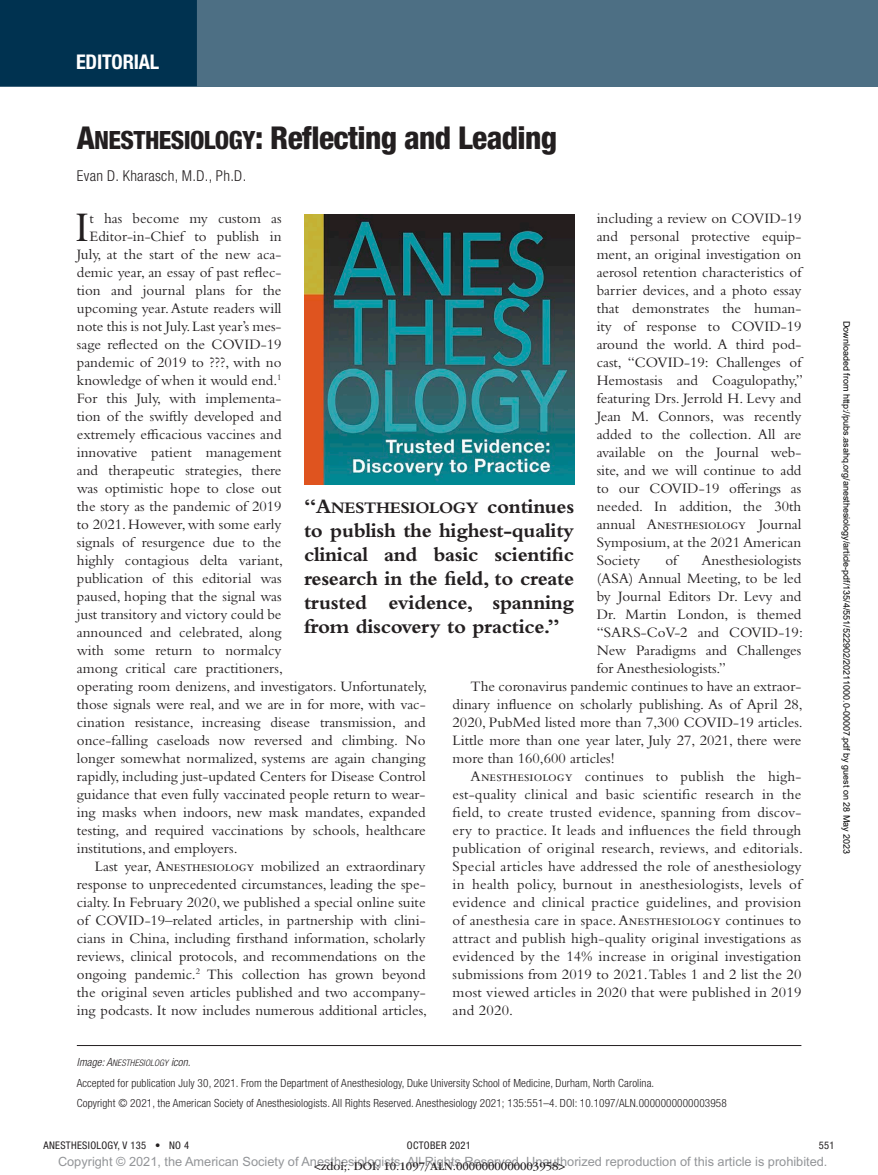
<style>
.page{position:relative;width:878px;height:1175px;background:#fff}
.page>*{position:absolute;margin:0;border:0;box-sizing:border-box;transform-origin:0 0}
.t1{font:43.95px "Bembo Std";color:#231f20}
.t2{font:800 condensed 31.5px "Helvetica Neue LT Std";letter-spacing:-.02em;color:#231f20}
.t3{font:700 21px/24px "Bembo Std";letter-spacing:-.015em;color:#231f20;text-align:justify}
.t4{font:700 condensed 20.25px "Helvetica Neue LT Std";letter-spacing:-.01em;color:#fff}
.t5{font:16.8px "Bembo Std Bold SC800";letter-spacing:-.02em;color:#231f20}
.t6{font:15px/18px "Bembo Std";color:#231f20;text-align:justify}
.t7{font:300 condensed 15px "Helvetica Neue LT Std";letter-spacing:.02em;color:#231f20}
.t8{font:12.75px "Arial MT Std";color:#939598}
.t9{font:12px "ITC Garamond Std";color:#231f20}
.t10{font:300 condensed 11.25px/20.5px "Helvetica Neue LT Std";letter-spacing:.01em;color:#231f20}
.t11{font:condensed 10.5px "Helvetica Neue LT Std";letter-spacing:.03em;color:#231f20}
.t12{font:9px "Arial";color:#000}
.t13{font:9px "Helvetica Neue LT Std Lt Cn O SC800";letter-spacing:.01em;color:#231f20}
.s1{font-family:"Helvetica Neue LT Std Hv Cn SC800";font-weight:400;font-stretch:normal}
.s2{font-family:"Helvetica Neue LT Std Hv Cn SC800";font-weight:400;font-stretch:normal;font-size:25.2px}
.s3{font-family:"Bembo Std";font-weight:700;font-size:21px}
.s4{font-family:"Helvetica Neue LT Std";font-weight:300;font-style:italic;font-stretch:condensed;font-size:11.25px}
</style>
<div class="page">
<div style="left:0;top:0;width:878px;height:86px;background:#4d6f84"></div>
<div style="left:0;top:0;width:197px;height:86px;background:#003250"></div>
<hr style="left:77px;top:1045px;width:724px;height:1px;background:#231f20">
<img style="left:304px;top:215px;width:270px;height:270px">
<h3 class="t4" style="left:76px;top:49px;width:85px">EDITORIAL</h3>
<h2 class="t2" style="left:77px;top:119px;width:482px"><span class="s1">A</span><span class="s2">NESTHESIOLOGY</span><span class="s1">:</span> Reflecting and Leading</h2>
<p class="t7" style="left:77px;top:167px;width:171px">Evan D. Kharasch, M.D., Ph.D.</p>
<h1 class="t1" style="left:75px;top:201px;width:16px">I</h1>
<p class="t6" style="left:89px;top:209px;width:193px">t has become my custom as</p>
<p class="t6" style="left:596px;top:209px;width:208px">including a review on COVID-19 and personal protective equip&shy;ment, an original investigation on aerosol retention characteristics of barrier devices, and a photo essay that demonstrates the human&shy;ity of response to COVID-19 around the world. A third pod&shy;cast, “COVID-19: Challenges of Hemostasis and Coagulopathy,” featuring Drs. Jerrold H. Levy and Jean M. Connors, was recently added to the collection. All are available on the Journal web&shy;site, and we will continue to add to our COVID-19 offerings as needed. In addition, the 30th annual Anesthesiology Journal Symposium, at the 2021 American Society</p>
<p class="t6" style="left:89px;top:227px;width:193px">Editor-in-Chief to publish in</p>
<p class="t6" style="left:77px;top:245px;width:206px">July, at the start of the new aca-</p>
<p class="t6" style="left:77px;top:263px;width:206px">demic year, an essay of past reflec-</p>
<p class="t6" style="left:77px;top:281px;width:206px">tion and journal plans for the</p>
<p class="t6" style="left:77px;top:299px;width:206px">upcoming year. Astute readers will</p>
<p class="t6" style="left:77px;top:317px;width:206px">note this is not July. Last year’s mes-</p>
<p class="t6" style="left:77px;top:335px;width:206px">sage reflected on the COVID-19</p>
<p class="t6" style="left:77px;top:353px;width:206px">pandemic of 2019 to ???, with no</p>
<p class="t6" style="left:77px;top:371px;width:206px">knowledge of when it would end.<sup>1</sup></p>
<p class="t6" style="left:77px;top:389px;width:206px">For this July, with implementa-</p>
<p class="t6" style="left:77px;top:407px;width:206px">tion of the swiftly developed and</p>
<p class="t6" style="left:77px;top:425px;width:206px">extremely efficacious vaccines and</p>
<p class="t6" style="left:77px;top:443px;width:206px">innovative patient management</p>
<p class="t6" style="left:77px;top:461px;width:206px">and therapeutic strategies, there</p>
<p class="t6" style="left:77px;top:479px;width:206px">was optimistic hope to close out</p>
<p class="t6" style="left:77px;top:497px;width:206px">the story as the pandemic of 2019</p>
<p class="t6" style="left:77px;top:515px;width:206px">to 2021. However, with some early</p>
<p class="t6" style="left:77px;top:533px;width:206px">signals of resurgence due to the</p>
<p class="t6" style="left:77px;top:551px;width:208px">highly contagious delta variant,</p>
<p class="t6" style="left:77px;top:569px;width:206px">publication of this editorial was</p>
<p class="t6" style="left:77px;top:587px;width:206px">paused, hoping that the signal was</p>
<p class="t6" style="left:77px;top:605px;width:206px">just transitory and victory could be</p>
<p class="t6" style="left:77px;top:623px;width:206px">announced and celebrated, along</p>
<p class="t6" style="left:77px;top:641px;width:206px">with some return to normalcy</p>
<p class="t6" style="left:77px;top:659px;width:208px">among critical care practitioners,</p>
<p class="t6" style="left:77px;top:677px;width:352px">operating room denizens, and investigators. Unfortunately,</p>
<p class="t6" style="left:77px;top:695px;width:350px">those signals were real, and we are in for more, with vac-</p>
<p class="t6" style="left:77px;top:713px;width:350px">cination resistance, increasing disease transmission, and</p>
<p class="t6" style="left:77px;top:731px;width:350px">once-falling caseloads now reversed and climbing. No</p>
<p class="t6" style="left:77px;top:749px;width:350px">longer somewhat normalized, systems are again changing</p>
<p class="t6" style="left:77px;top:767px;width:350px">rapidly, including just-updated Centers for Disease Control</p>
<p class="t6" style="left:77px;top:785px;width:350px">guidance that even fully vaccinated people return to wear-</p>
<p class="t6" style="left:77px;top:803px;width:350px">ing masks when indoors, new mask mandates, expanded</p>
<p class="t6" style="left:77px;top:821px;width:350px">testing, and required vaccinations by schools, healthcare</p>
<p class="t6" style="left:77px;top:839px;width:162px">institutions, and employers.</p>
<p class="t6" style="left:95px;top:857px;width:332px">Last year, Anesthesiology mobilized an extraordinary</p>
<p class="t6" style="left:77px;top:875px;width:350px">response to unprecedented circumstances, leading the spe-</p>
<p class="t6" style="left:77px;top:893px;width:350px">cialty. In February 2020, we published a special online suite</p>
<p class="t6" style="left:77px;top:911px;width:350px">of COVID-19–related articles, in partnership with clini-</p>
<p class="t6" style="left:77px;top:929px;width:350px">cians in China, including firsthand information, scholarly</p>
<p class="t6" style="left:77px;top:947px;width:350px">reviews, clinical protocols, and recommendations on the</p>
<p class="t6" style="left:77px;top:965px;width:350px">ongoing pandemic.<sup>2</sup> This collection has grown beyond</p>
<p class="t6" style="left:77px;top:983px;width:350px">the original seven articles published and two accompany-</p>
<p class="t6" style="left:77px;top:1001px;width:352px">ing podcasts. It now includes numerous additional articles,</p>
<p class="t5" style="left:304px;top:498px;width:272px"><span class="s3">“A</span>NESTHESIOLOGY <span class="s3">continues</span></p>
<h3 class="t3" style="left:304px;top:518px;width:272px">to publish the highest-quality clinical and basic scientific research in the field, to create trusted evidence, spanning from discovery to practice.”</h3>
<p class="t6" style="left:665px;top:551px;width:13px">of</p>
<p class="t6" style="left:701px;top:551px;width:102px">Anesthesiologists</p>
<p class="t6" style="left:596px;top:569px;width:206px">(ASA) Annual Meeting, to be led</p>
<p class="t6" style="left:596px;top:587px;width:206px">by Journal Editors Dr. Levy and</p>
<p class="t6" style="left:596px;top:605px;width:206px">Dr. Martin London, is themed</p>
<p class="t6" style="left:596px;top:623px;width:208px">“SARS-CoV-2 and COVID-19:</p>
<p class="t6" style="left:596px;top:641px;width:206px">New Paradigms and Challenges</p>
<p class="t6" style="left:596px;top:659px;width:131px">for Anesthesiologists.”</p>
<p class="t6" style="left:470px;top:677px;width:332px">The coronavirus pandemic continues to have an extraor-</p>
<p class="t6" style="left:452px;top:695px;width:352px">dinary influence on scholarly publishing. As of April 28,</p>
<p class="t6" style="left:452px;top:713px;width:352px">2020, PubMed listed more than 7,300 COVID-19 articles.</p>
<p class="t6" style="left:452px;top:731px;width:350px">Little more than one year later, July 27, 2021, there were</p>
<p class="t6" style="left:452px;top:749px;width:164px">more than 160,600 articles!</p>
<p class="t6" style="left:470px;top:767px;width:332px">Anesthesiology continues to publish the high-</p>
<p class="t6" style="left:452px;top:785px;width:350px">est-quality clinical and basic scientific research in the</p>
<p class="t6" style="left:452px;top:803px;width:350px">field, to create trusted evidence, spanning from discov-</p>
<p class="t6" style="left:452px;top:821px;width:350px">ery to practice. It leads and influences the field through</p>
<p class="t6" style="left:452px;top:839px;width:352px">publication of original research, reviews, and editorials.</p>
<p class="t6" style="left:452px;top:857px;width:350px">Special articles have addressed the role of anesthesiology</p>
<p class="t6" style="left:452px;top:875px;width:350px">in health policy, burnout in anesthesiologists, levels of</p>
<p class="t6" style="left:452px;top:893px;width:350px">evidence and clinical practice guidelines, and provision</p>
<p class="t6" style="left:452px;top:911px;width:350px">of anesthesia care in space. Anesthesiology continues to</p>
<p class="t6" style="left:452px;top:929px;width:350px">attract and publish high-quality original investigations as</p>
<p class="t6" style="left:452px;top:947px;width:350px">evidenced by the 14% increase in original investigation</p>
<p class="t6" style="left:452px;top:965px;width:350px">submissions from 2019 to 2021. Tables 1 and 2 list the 20</p>
<p class="t6" style="left:452px;top:983px;width:350px">most viewed articles in 2020 that were published in 2019</p>
<p class="t6" style="left:452px;top:1001px;width:62px">and 2020.</p>
<p class="t12" style="left:850px;top:320px;width:535px;rotate:90deg">Downloaded from http://pubs.asahq.org/anesthesiology/article-pdf/135/4/551/522902/20211000.0-00007.pdf by guest on 28 May 2023</p>
<p class="t13" style="left:77px;top:1057px;width:115px"><span class="s4">Image: A</span>NESTHESIOLOGY <span class="s4">icon.</span></p>
<p class="t10" style="left:77px;top:1072px;width:651px">Accepted for publication July 30, 2021. From the Department of Anesthesiology, Duke University School of Medicine, Durham, North Carolina.<br>Copyright © 2021, the American Society of Anesthesiologists. All Rights Reserved. Anesthesiology 2021; 135:551–4. DOI: 10.1097/ALN.0000000000003958</p>
<p class="t11" style="left:44px;top:1139px;width:147px">ANESTHESIOLOGY, V 135 • NO 4</p>
<p class="t11" style="left:407px;top:1139px;width:65px">OCTOBER 2021</p>
<p class="t11" style="left:818px;top:1139px;width:17px">551</p>
<p class="t8" style="left:58px;top:1154px;width:771px">Copyright © 2021, the American Society of Anesthesiologists. All Rights Reserved. Unauthorized reproduction of this article is prohibited.</p>
<p class="t9" style="left:314px;top:1159px;width:253px">&lt;zdoi;. DOI: 10.1097/ALN.0000000000003958&gt;</p>
</div>
